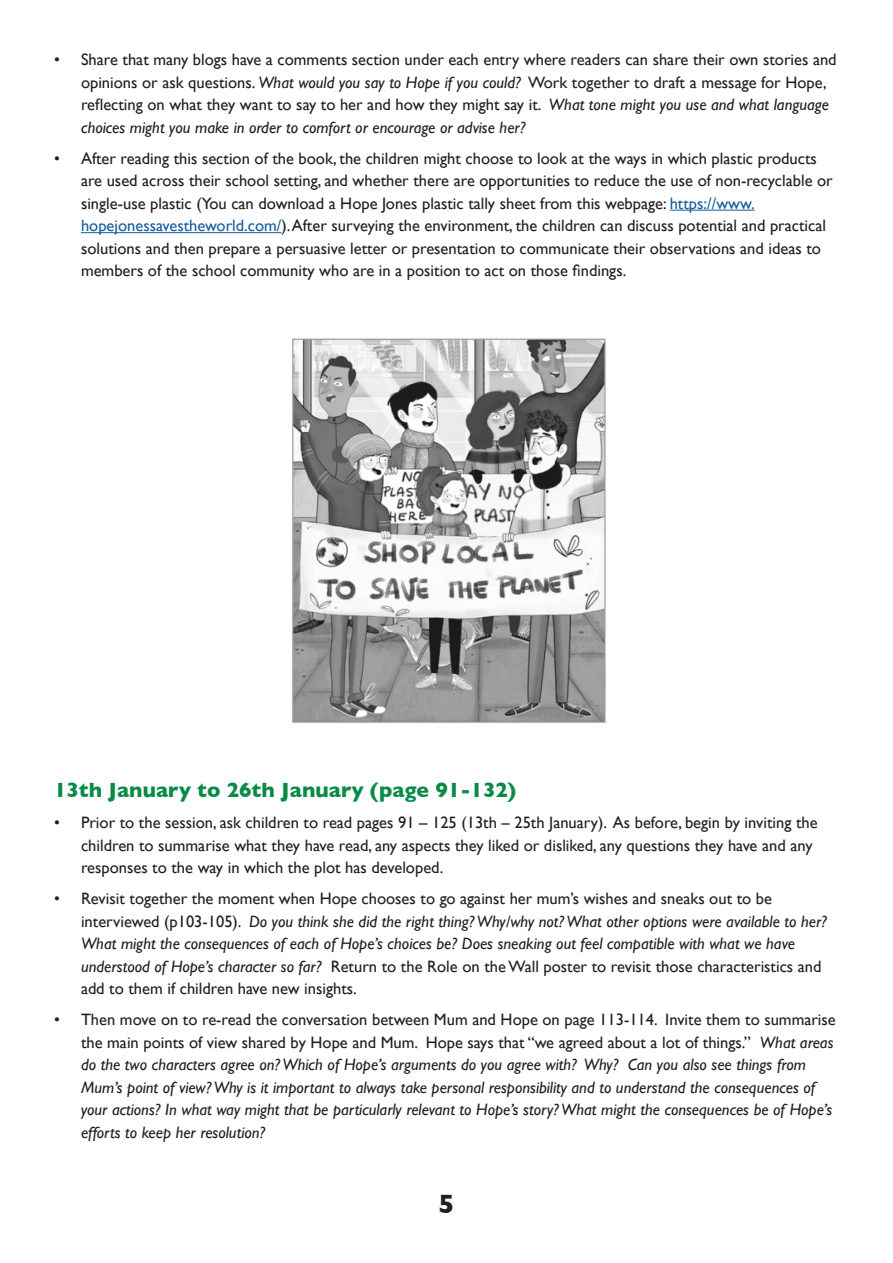
<style>
.page{position:relative;width:893px;height:1263px;background:#fff}
.page>*{position:absolute;margin:0;border:0;box-sizing:border-box;transform-origin:0 0}
.t1{font:700 27px "Gill Sans";color:#231f20}
.t2{font:700 21px "Gill Sans";color:#078b46}
.t3{font:16.5px/22.5px "Gill Sans";color:#231f20}
.t4{font:italic 16.5px/22.5px "Gill Sans";color:#231f20}
.s1{font-style:italic}
.s2{color:#175d9e}
.s3{font-style:normal}
</style>
<div class="page">
<hr style="left:670px;top:210px;width:85px;height:1px;background:#175d9e">
<hr style="left:81px;top:232px;width:201px;height:1px;background:#175d9e">
<img style="left:292px;top:338px;width:314px;height:385px">
<p class="t3" style="left:81px;top:48px;width:757px;text-indent:-27px">• Share that many blogs have a comments section under each entry where readers can share their own stories and opinions or ask questions. <span class="s1">What would you say to Hope if you could?</span> Work together to draft a message for Hope, reflecting on what they want to say to her and how they might say it. <span class="s1">What tone might you use and what language choices might you make in order to comfort or encourage or advise her?</span></p>
<p class="t3" style="left:81px;top:147px;width:753px;text-indent:-27px">• After reading this section of the book, the children might choose to look at the ways in which plastic products are used across their school setting, and whether there are opportunities to reduce the use of non-recyclable or single-use plastic (You can download a Hope Jones plastic tally sheet from this webpage: <span class="s2">https://www. hopejonessavestheworld.com/</span>). After surveying the environment, the children can discuss potential and practical solutions and then prepare a persuasive letter or presentation to communicate their observations and ideas to members of the school community who are in a position to act on those findings.</p>
<p class="t2" style="left:54px;top:773px;width:464px">13th January to 26th January (page 91-132)</p>
<p class="t3" style="left:81px;top:811px;width:738px;text-indent:-27px">• Prior to the session, ask children to read pages 91 – 125 (13th – 25th January). As before, begin by inviting the children to summarise what they have read, any aspects they liked or disliked, any questions they have and any responses to the way in which the plot has developed.</p>
<p class="t3" style="left:81px;top:887px;width:748px;text-indent:-27px">• Revisit together the moment when Hope chooses to go against her mum’s wishes and sneaks out to be interviewed (p103-105). <span class="s1">Do you think she did the right thing? Why/why not? What other options were available to her?<br>What might the consequences of each of Hope’s choices be? Does sneaking out feel compatible with what we have understood of Hope’s character so far?</span> Return to the Role on the Wall poster to revisit those characteristics and add to them if children have new insights.</p>
<p class="t4" style="left:81px;top:1008px;width:756px;text-indent:-27px"><span class="s3">• Then move on to re-read the conversation between Mum and Hope on page 113-114. Invite them to summarise the main points of view shared by Hope and Mum. Hope says that “we agreed about a lot of things.”</span> What areas do the two characters agree on? Which of Hope’s arguments do you agree with? Why? Can you also see things from Mum’s point of view? Why is it important to always take personal responsibility and to understand the consequences of your actions? In what way might that be particularly relevant to Hope’s story? What might the consequences be of Hope’s efforts to keep her resolution?</p>
<p class="t1" style="left:438px;top:1183px;width:18px">5</p>
</div>
